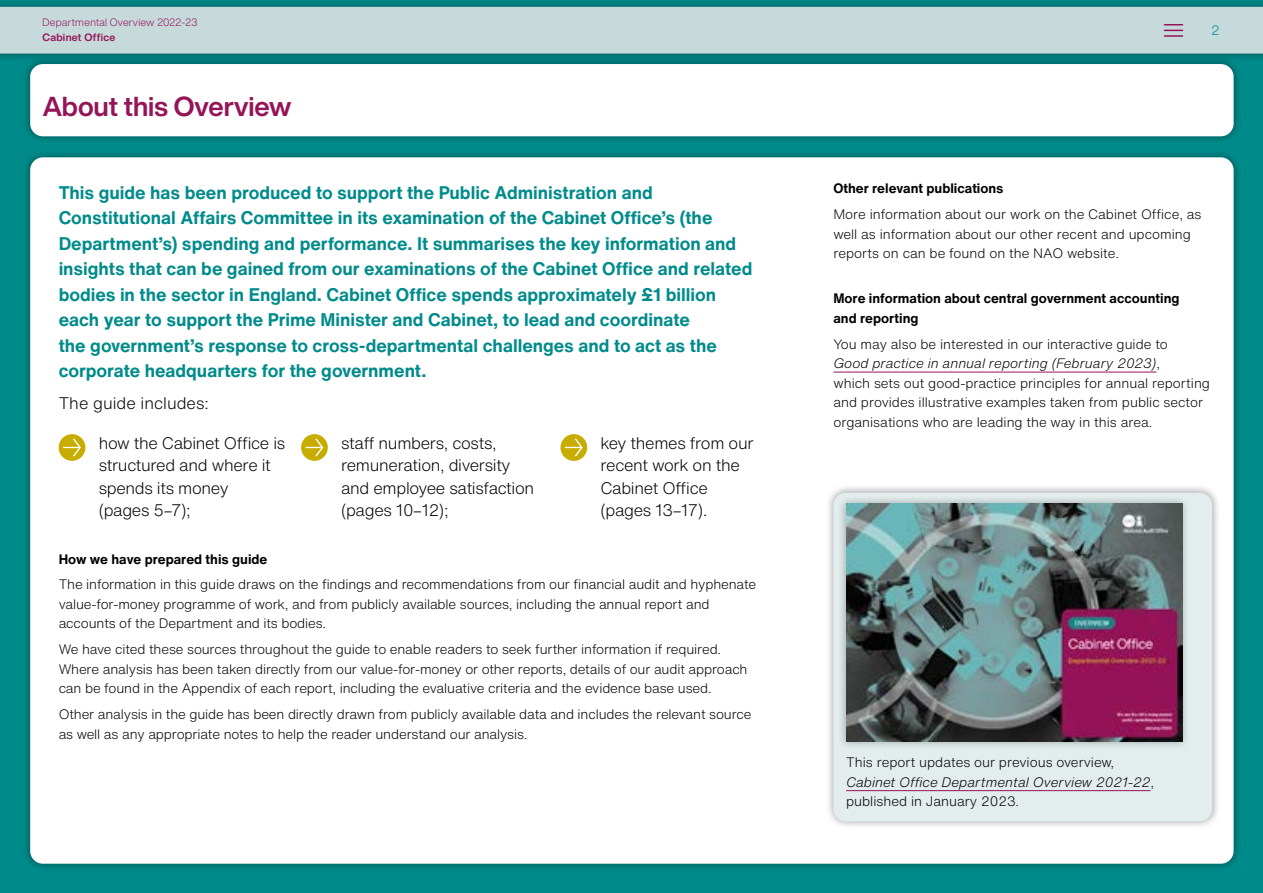
<style>
.page{position:relative;width:1263px;height:893px;background:#008b8b}
.page>*{position:absolute;margin:0;border:0;box-sizing:border-box;transform-origin:0 0}
._22_h2{font:700 27px "Helvetica Now Display";color:#951458}
._22_body_text{font:700 18px/25.5px "Helvetica Now Text";color:#008b8b}
._22_body_text-2{font:300 16.5px/22.5px "Helvetica Now Text";letter-spacing:-.02em;color:#000}
._22_body_text-3{font:300 16.5px "Helvetica Now Text";color:#000}
._22_body_text-4{font:300 13.5px/19.5px "Helvetica Now Text";letter-spacing:-.01em;color:#000}
._22_body_text-5{font:700 13.5px/19.5px "Helvetica Now Text";color:#000}
.t1{font:300 13.5px "Helvetica Now Text";color:#008b8b}
.t2{font:300 10.5px "Helvetica Now Display";letter-spacing:.03em;color:#951458}
.t3{font:700 10.5px "Helvetica Now Display";letter-spacing:.03em;color:#951458}
.s1{font-style:italic}
</style>
<div class="page">
<div style="left:0;top:0;width:1263px;height:62px;background:#000;opacity:.4"></div>
<div style="left:0;top:7px;width:1263px;height:47px;background:#c6dadc"></div>
<svg style="left:1164px;top:24px;width:18px;height:13px"></svg>
<div style="left:22px;top:150px;width:1220px;height:723px;background:#000;opacity:.4"></div>
<div style="left:30px;top:157px;width:1203px;height:707px;background:#fff;border-radius:13px"></div>
<div style="left:22px;top:56px;width:1220px;height:89px;background:#000;opacity:.4"></div>
<div style="left:30px;top:64px;width:1203px;height:72px;background:#fff;border-radius:13px"></div>
<hr style="left:833px;top:372px;width:323px;height:1px;background:#951458">
<div style="left:826px;top:484px;width:394px;height:345px;background:#000;opacity:.4"></div>
<div style="left:833px;top:493px;width:379px;height:328px;background:#e3edee;border-radius:13px"></div>
<hr style="left:846px;top:790px;width:304px;height:1px;background:#951458">
<div style="left:838px;top:496px;width:353px;height:254px;background:#000;opacity:.3"></div>
<img style="left:846px;top:504px;width:336px;height:237px">
<div style="left:59px;top:434px;width:26px;height:27px;background:#c7ad00;border-radius:50%"></div>
<svg style="left:63px;top:439px;width:18px;height:17px"></svg>
<svg style="left:301px;top:434px;width:27px;height:27px"></svg>
<svg style="left:305px;top:439px;width:18px;height:17px"></svg>
<svg style="left:560px;top:434px;width:27px;height:27px"></svg>
<svg style="left:565px;top:439px;width:18px;height:17px"></svg>
<p class="t2" style="left:43px;top:15px;width:156px">Departmental Overview 2022-23</p>
<p class="t3" style="left:43px;top:30px;width:74px">Cabinet Office</p>
<p class="_22_h2" style="left:43px;top:88px;width:250px">About this Overview</p>
<p class="_22_body_text" style="left:59px;top:179px;width:695px">This guide has been produced to support the Public Administration and Constitutional Affairs Committee in its examination of the Cabinet Office’s (the Department’s) spending and performance. It summarises the key information and insights that can be gained from our examinations of the Cabinet Office and related bodies in the sector in England. Cabinet Office spends approximately £1 billion each year to support the Prime Minister and Cabinet, to lead and coordinate<br>the government’s response to cross-departmental challenges and to act as the corporate headquarters for the government.</p>
<p class="_22_body_text-3" style="left:59px;top:391px;width:152px">The guide includes:</p>
<p class="_22_body_text-2" style="left:99px;top:431px;width:188px">how the Cabinet Office is structured and where it spends its money<br>(pages 5–7);</p>
<p class="_22_body_text-2" style="left:341px;top:431px;width:195px">staff numbers, costs, remuneration, diversity and employee satisfaction (pages 10–12);</p>
<p class="_22_body_text-2" style="left:600px;top:431px;width:155px">key themes from our recent work on the<br>Cabinet Office (pages 13–17).</p>
<p class="_22_body_text-5" style="left:59px;top:549px;width:210px">How we have prepared this guide</p>
<p class="_22_body_text-4" style="left:59px;top:574px;width:699px">The information in this guide draws on the findings and recommendations from our financial audit and hyphenate value-for-money programme of work, and from publicly available sources, including the annual report and accounts of the Department and its bodies.</p>
<p class="_22_body_text-4" style="left:59px;top:639px;width:690px">We have cited these sources throughout the guide to enable readers to seek further information if required.<br>Where analysis has been taken directly from our value-for-money or other reports, details of our audit approach can be found in the Appendix of each report, including the evaluative criteria and the evidence base used.</p>
<p class="_22_body_text-4" style="left:59px;top:704px;width:694px">Other analysis in the guide has been directly drawn from publicly available data and includes the relevant source as well as any appropriate notes to help the reader understand our analysis.</p>
<p class="t1" style="left:1211px;top:20px;width:10px">2</p>
<p class="_22_body_text-5" style="left:833px;top:178px;width:172px">Other relevant publications</p>
<p class="_22_body_text-4" style="left:833px;top:204px;width:370px">More information about our work on the Cabinet Office, as well as information about our other recent and upcoming reports on can be found on the NAO website.</p>
<p class="_22_body_text-5" style="left:833px;top:289px;width:348px">More information about central government accounting and reporting</p>
<p class="_22_body_text-4" style="left:833px;top:334px;width:378px">You may also be interested in our interactive guide to<br><span class="s1">Good practice in annual reporting (February 2023)</span>,<br>which sets out good-practice principles for annual reporting and provides illustrative examples taken from public sector organisations who are leading the way in this area.</p>
<p class="_22_body_text-4" style="left:846px;top:752px;width:309px">This report updates our previous overview,<br><span class="s1">Cabinet Office Departmental Overview 2021-22</span>, published in January 2023.</p>
</div>
